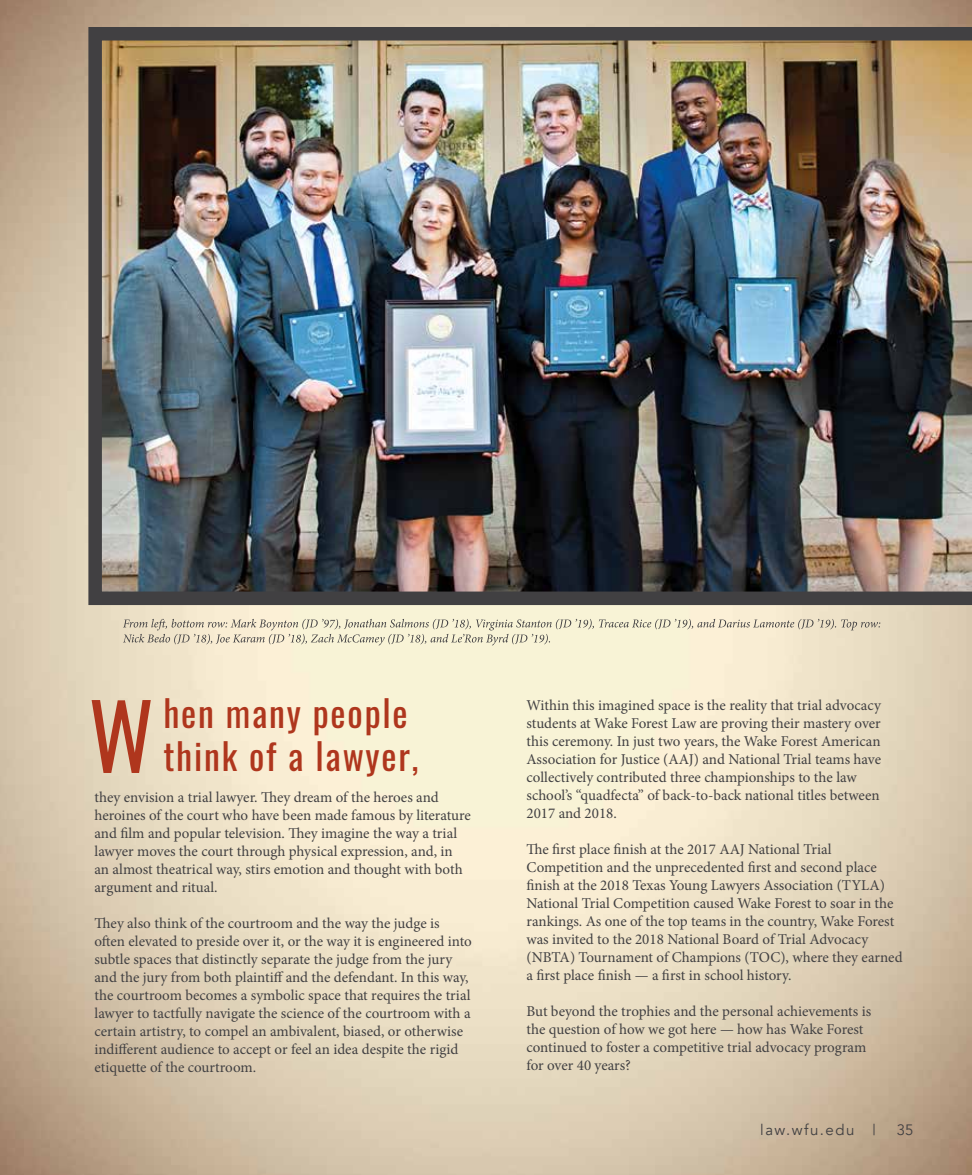
<style>
.page{position:relative;width:972px;height:1175px;background:#fff}
.page>*{position:absolute;margin:0;border:0;box-sizing:border-box;transform-origin:0 0}
.t1{font:90px "Oswald";color:#af361d}
.t2{font:36px/43.2px "Oswald";letter-spacing:.05em;color:#af361d}
.t3{font:15px/18px "Minion Pro";color:#414042}
.t4{font:15px "Avenir";letter-spacing:.1em;color:#414042}
</style>
<div class="page">
<img style="left:0;top:0;width:972px;height:1174px">
<img style="left:88px;top:27px;width:884px;height:578px">
<svg style="left:123px;top:619px;width:757px;height:26px;background:#e2dbc2"></svg>
<h1 class="t1" style="left:88px;top:656px;width:67px">W</h1>
<h2 class="t2" style="left:163px;top:688px;width:257px">hen many people think of a lawyer,</h2>
<p class="t3" style="left:94px;top:788px;width:378px">they envision a trial lawyer. They dream of the heroes and heroines of the court who have been made famous by literature and film and popular television. They imagine the way a trial lawyer moves the court through physical expression, and, in an almost theatrical way, stirs emotion and thought with both argument and ritual.</p>
<p class="t3" style="left:94px;top:914px;width:379px">They also think of the courtroom and the way the judge is often elevated to preside over it, or the way it is engineered into subtle spaces that distinctly separate the judge from the jury and the jury from both plaintiff and the defendant. In this way, the courtroom becomes a symbolic space that requires the trial lawyer to tactfully navigate the science of the courtroom with a certain artistry, to compel an ambivalent, biased, or otherwise indifferent audience to accept or feel an idea despite the rigid etiquette of the courtroom.</p>
<p class="t3" style="left:526px;top:696px;width:356px">Within this imagined space is the reality that trial advocacy students at Wake Forest Law are proving their mastery over this ceremony. In just two years, the Wake Forest American Association for Justice (AAJ) and National Trial teams have collectively contributed three championships to the law school’s “quadfecta” of back-to-back national titles between 2017 and 2018.</p>
<p class="t3" style="left:526px;top:840px;width:378px">The first place finish at the 2017 AAJ National Trial Competition and the unprecedented first and second place finish at the 2018 Texas Young Lawyers Association (TYLA)<br>National Trial Competition caused Wake Forest to soar in the rankings. As one of the top teams in the country, Wake Forest was invited to the 2018 National Board of Trial Advocacy (NBTA) Tournament of Champions (TOC), where they earned a first place finish — a first in school history.</p>
<p class="t3" style="left:526px;top:1002px;width:346px">But beyond the trophies and the personal achievements is the question of how we got here — how has Wake Forest continued to foster a competitive trial advocacy program for over 40 years?</p>
<p class="t4" style="left:760px;top:1120px;width:117px">law.wfu.edu |</p>
<p class="t4" style="left:897px;top:1120px;width:18px">35</p>
</div>
